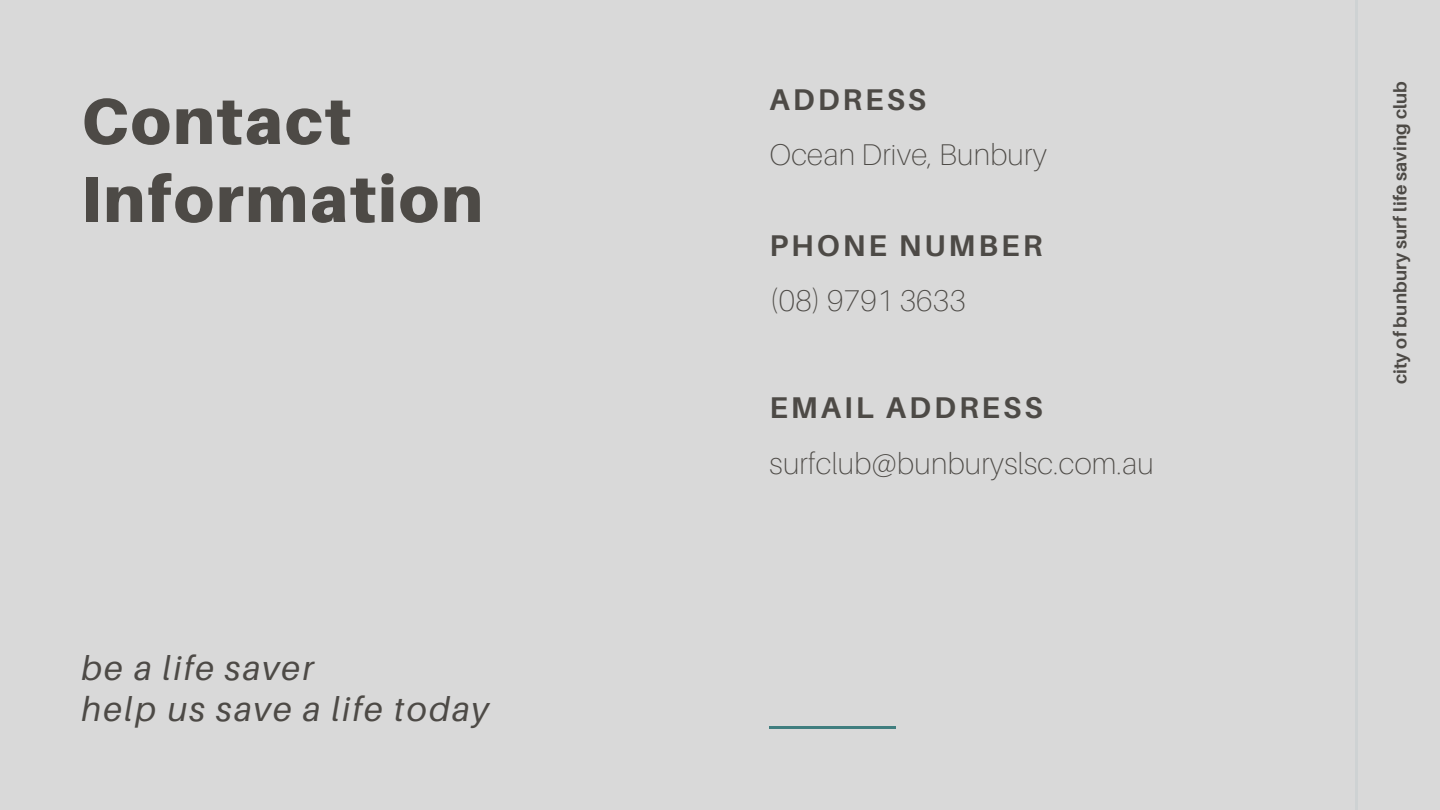
<style>
.page{position:relative;width:1440px;height:810px;background:#d9d9d9}
.page>*{position:absolute;margin:0;border:0;box-sizing:border-box;transform-origin:0 0}
.t1{font:900 65px/78px "Aileron";letter-spacing:.03em;color:#4d4a46}
.t2{font:italic 34px/40.5px "Aileron";letter-spacing:.07em;color:#4d4a46}
.t3{font:100 30px "Aileron";letter-spacing:.01em;color:#4d4a46}
.t4{font:700 30px "Aileron";letter-spacing:.1em;color:#4d4a46}
.t5{font:700 18px "Aileron";letter-spacing:.01em;color:#4d4a46}
</style>
<div class="page">
<hr style="left:1355px;top:0;width:3px;height:810px;background:#407e7f">
<hr style="left:770px;top:726px;width:126px;height:3px;background:#407e7f">
<h2 class="t1" style="left:81px;top:81px;width:403px">Contact<br>Information</h2>
<h3 class="t2" style="left:81px;top:647px;width:409px">be a life saver<br>help us save a life today</h3>
<h4 class="t4" style="left:770px;top:80px;width:158px">ADDRESS</h4>
<h3 class="t3" style="left:770px;top:136px;width:279px">Ocean Drive, Bunbury</h3>
<h4 class="t4" style="left:770px;top:226px;width:274px">PHONE NUMBER</h4>
<h3 class="t3" style="left:770px;top:282px;width:198px">(08) 9791 3633</h3>
<h4 class="t4" style="left:770px;top:389px;width:275px">EMAIL ADDRESS</h4>
<p class="t3" style="left:770px;top:445px;width:386px">surfclub@bunburyslsc.com.au</p>
<h1 class="t5" style="left:1389px;top:384px;width:305px;rotate:-90deg">city of bunbury surf life saving club</h1>
</div>
